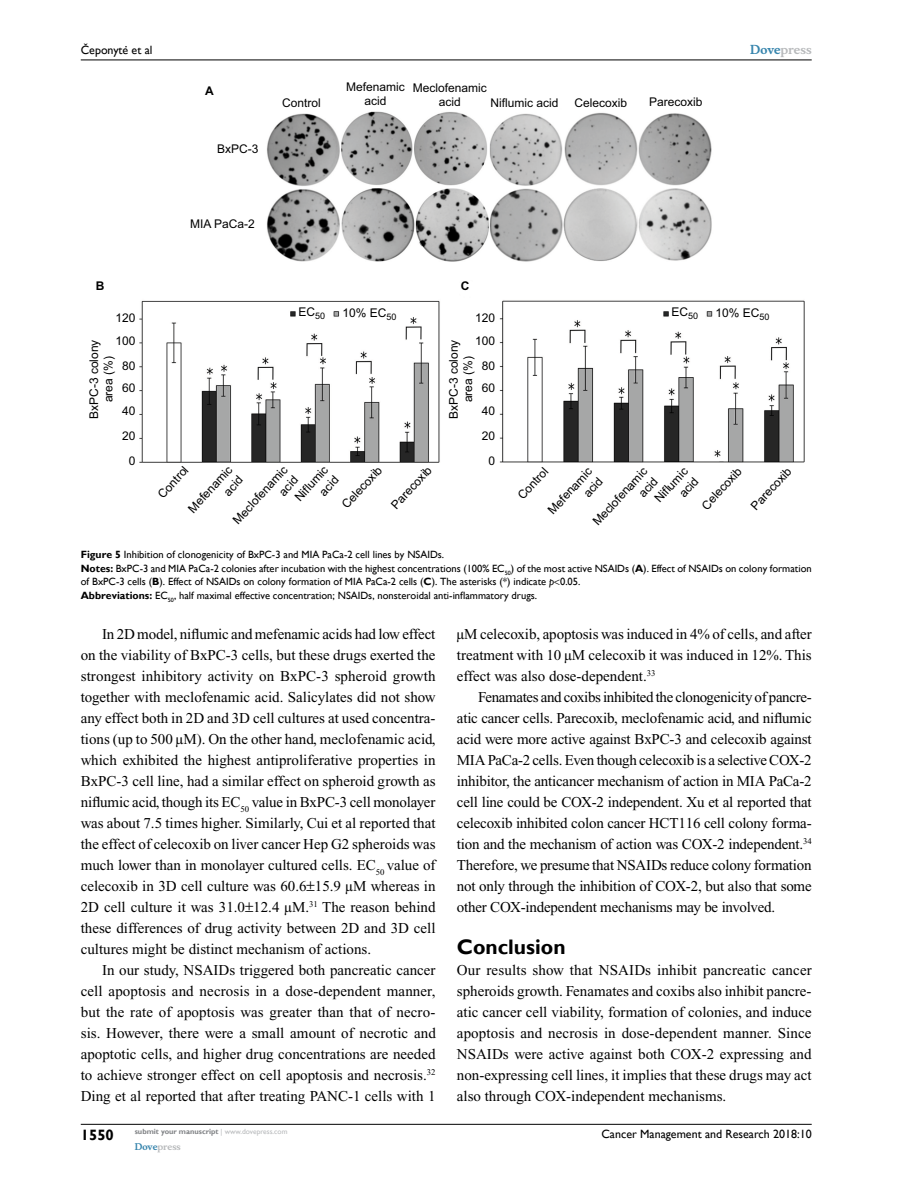
<style>
.page{position:relative;width:918px;height:1188px;background:#fff}
.page>*{position:absolute;margin:0;border:0;box-sizing:border-box;transform-origin:0 0}
.t1{font:700 21px "Gill Sans";color:#000}
.t2{font:15px/21px "Times New Roman";color:#000;text-align:justify}
.t3{font:700 15px "Gill Sans";color:#000}
.t4{font:12px/14.2px "Arial";color:#000;text-align:right}
.t5{font:12px "Gill Sans";color:#000}
.t6{font:700 12px "Musee";color:#b8babc}
.t7{font:700 12px "Arial";color:#000}
.t8{font:10.5px/13.5px "Gill Sans";color:#000}
.t9{font:700 9px "Musee";color:#b8babc}
.t10{font:700 7.5px "Gill Sans";color:#808285}
.s1{color:#3785ad}
.s2{font-weight:700}
.s3{font-style:italic}
.s4{font-weight:400;color:#b8babc}
</style>
<div class="page">
<hr style="left:81px;top:1124px;width:731px;height:1px;background:#000">
<hr style="left:81px;top:60px;width:731px;height:1px;background:#000">
<img style="left:139px;top:111px;width:666px;height:351px">
<p class="t5" style="left:81px;top:43px;width:73px">Čeponyte˙ et al</p>
<p class="t7" style="left:205px;top:82px;width:10px">A</p>
<p class="t4" style="left:217px;top:142px;width:43px">BxPC-3</p>
<p class="t4" style="left:282px;top:96px;width:40px">Control</p>
<p class="t4" style="left:190px;top:216px;width:66px">MIA PaCa-2</p>
<p class="t4" style="left:346px;top:80px;width:60px;text-align:center">Mefenamic acid</p>
<p class="t4" style="left:413px;top:80px;width:76px;text-align:center">Meclofenamic acid</p>
<p class="t4" style="left:491px;top:96px;width:70px">Niflumic acid</p>
<p class="t4" style="left:575px;top:96px;width:54px">Celecoxib</p>
<p class="t4" style="left:649px;top:95px;width:55px">Parecoxib</p>
<p class="t7" style="left:96px;top:278px;width:10px">B</p>
<p class="t7" style="left:461px;top:278px;width:10px">C</p>
<p class="t6" style="left:750px;top:43px;width:63px"><span class="s1">Dove</span>press</p>
<p class="t4" style="left:116px;top:311px;width:22px">120</p>
<p class="t4" style="left:299px;top:304px;width:28px">EC<sub>50</sub></p>
<p class="t4" style="left:342px;top:306px;width:56px">10% EC<sub>50</sub></p>
<p class="t4" style="left:671px;top:304px;width:28px">EC<sub>50</sub></p>
<p class="t4" style="left:715px;top:306px;width:56px">10% EC<sub>50</sub></p>
<p class="t4" style="left:475px;top:311px;width:22px">120</p>
<p class="t4" style="left:87px;top:419px;width:81px;text-align:center;rotate:-90deg">BxPC-3 colony area (%)</p>
<p class="t4" style="left:116px;top:334px;width:22px">100</p>
<p class="t4" style="left:122px;top:359px;width:15px">80</p>
<p class="t4" style="left:122px;top:381px;width:15px">60</p>
<p class="t4" style="left:122px;top:404px;width:15px">40</p>
<p class="t4" style="left:446px;top:419px;width:81px;text-align:center;rotate:-90deg">BxPC-3 colony area (%)</p>
<p class="t4" style="left:475px;top:334px;width:22px">100</p>
<p class="t4" style="left:482px;top:359px;width:15px">80</p>
<p class="t4" style="left:482px;top:381px;width:15px">60</p>
<p class="t4" style="left:482px;top:404px;width:15px">40</p>
<p class="t4" style="left:122px;top:429px;width:15px">20</p>
<p class="t4" style="left:482px;top:429px;width:15px">20</p>
<p class="t4" style="left:489px;top:454px;width:8px">0</p>
<p class="t4" style="left:129px;top:454px;width:8px">0</p>
<p class="t4" style="left:185px;top:506px;width:60px;rotate:-47deg">Mefenamic acid</p>
<p class="t4" style="left:292px;top:494px;width:44px;rotate:-47deg">Niflumic acid</p>
<p class="t4" style="left:339px;top:501px;width:54px;rotate:-47deg">Celecoxib</p>
<p class="t4" style="left:388px;top:502px;width:55px;rotate:-47deg">Parecoxib</p>
<p class="t4" style="left:515px;top:492px;width:40px;rotate:-47deg">Control</p>
<p class="t4" style="left:590px;top:518px;width:76px;rotate:-47deg">Meclofenamic acid</p>
<p class="t4" style="left:155px;top:491px;width:40px;rotate:-47deg">Control</p>
<p class="t4" style="left:230px;top:517px;width:76px;rotate:-47deg">Meclofenamic acid</p>
<p class="t4" style="left:545px;top:507px;width:60px;rotate:-47deg">Mefenamic acid</p>
<p class="t4" style="left:651px;top:495px;width:44px;rotate:-47deg">Niflumic acid</p>
<p class="t4" style="left:699px;top:503px;width:54px;rotate:-47deg">Celecoxib</p>
<p class="t4" style="left:748px;top:503px;width:55px;rotate:-47deg">Parecoxib</p>
<p class="t8" style="left:81px;top:548px;width:732px"><span class="s2">Figure 5</span> Inhibition of clonogenicity of BxPC-3 and MIA PaCa-2 cell lines by NSAIDs.<br><span class="s2">Notes:</span> BxPC-3 and MIA PaCa-2 colonies after incubation with the highest concentrations (100% EC<sub>50</sub>) of the most active NSAIDs (<span class="s2">A</span>). Effect of NSAIDs on colony formation of BxPC-3 cells (<span class="s2">B</span>). Effect of NSAIDs on colony formation of MIA PaCa-2 cells (<span class="s2">C</span>). The asterisks (*) indicate <span class="s3">p</span> 0.05.<br><span class="s2">Abbreviations:</span> EC<sub>50</sub>, half maximal effective concentration; NSAIDs, nonsteroidal anti-inflammatory drugs.</p>
<p class="t2" style="left:81px;top:623px;width:356px;text-indent:21px">In 2D model, niflumic and mefenamic acids had low effect on the viability of BxPC-3 cells, but these drugs exerted the strongest inhibitory activity on BxPC-3 spheroid growth together with meclofenamic acid. Salicylates did not show any effect both in 2D and 3D cell cultures at used concentra&shy;tions (up to 500 µM). On the other hand, meclofenamic acid, which exhibited the highest antiproliferative properties in BxPC-3 cell line, had a similar effect on spheroid growth as niflumic acid, though its EC<sub>50</sub> value in BxPC-3 cell monolayer was about 7.5 times higher. Similarly, Cui et al reported that the effect of celecoxib on liver cancer Hep G2 spheroids was much lower than in monolayer cultured cells. EC<sub>50</sub> value of celecoxib in 3D cell culture was 60.6 15.9 µM whereas in 2D cell culture it was 31.0 12.4 µM.<sup>31</sup> The reason behind these differences of drug activity between 2D and 3D cell cultures might be distinct mechanism of actions.</p>
<p class="t2" style="left:81px;top:959px;width:357px;text-indent:21px">In our study, NSAIDs triggered both pancreatic cancer cell apoptosis and necrosis in a dose-dependent manner, but the rate of apoptosis was greater than that of necro&shy;sis. However, there were a small amount of necrotic and apoptotic cells, and higher drug concentrations are needed to achieve stronger effect on cell apoptosis and necrosis.<sup>32<br></sup>Ding et al reported that after treating PANC-1 cells with 1</p>
<p class="t2" style="left:457px;top:623px;width:356px">µM celecoxib, apoptosis was induced in 4% of cells, and after treatment with 10 µM celecoxib it was induced in 12%. This effect was also dose-dependent.<sup>33</sup></p>
<p class="t2" style="left:457px;top:686px;width:356px;text-indent:21px">Fenamates and coxibs inhibited the clonogenicity of pancre&shy;atic cancer cells. Parecoxib, meclofenamic acid, and niflumic acid were more active against BxPC-3 and celecoxib against MIA PaCa-2 cells. Even though celecoxib is a selective COX-2 inhibitor, the anticancer mechanism of action in MIA PaCa-2 cell line could be COX-2 independent. Xu et al reported that celecoxib inhibited colon cancer HCT116 cell colony forma&shy;tion and the mechanism of action was COX-2 independent.<sup>34<br></sup>Therefore, we presume that NSAIDs reduce colony formation not only through the inhibition of COX-2, but also that some other COX-independent mechanisms may be involved.</p>
<h1 class="t1" style="left:457px;top:934px;width:110px">Conclusion</h1>
<p class="t2" style="left:457px;top:959px;width:356px">Our results show that NSAIDs inhibit pancreatic cancer spheroids growth. Fenamates and coxibs also inhibit pancre&shy;atic cancer cell viability, formation of colonies, and induce apoptosis and necrosis in dose-dependent manner. Since NSAIDs were active against both COX-2 expressing and non-expressing cell lines, it implies that these drugs may act also through COX-independent mechanisms.</p>
<p class="t3" style="left:81px;top:1126px;width:35px">1550</p>
<p class="t10" style="left:135px;top:1127px;width:154px">submit your manuscript <span class="s4">| www.dovepress.com</span></p>
<p class="t9" style="left:135px;top:1141px;width:48px"><span class="s1">Dove</span>press</p>
<p class="t5" style="left:601px;top:1127px;width:212px">Cancer Management and Research 2018:10</p>
</div>
